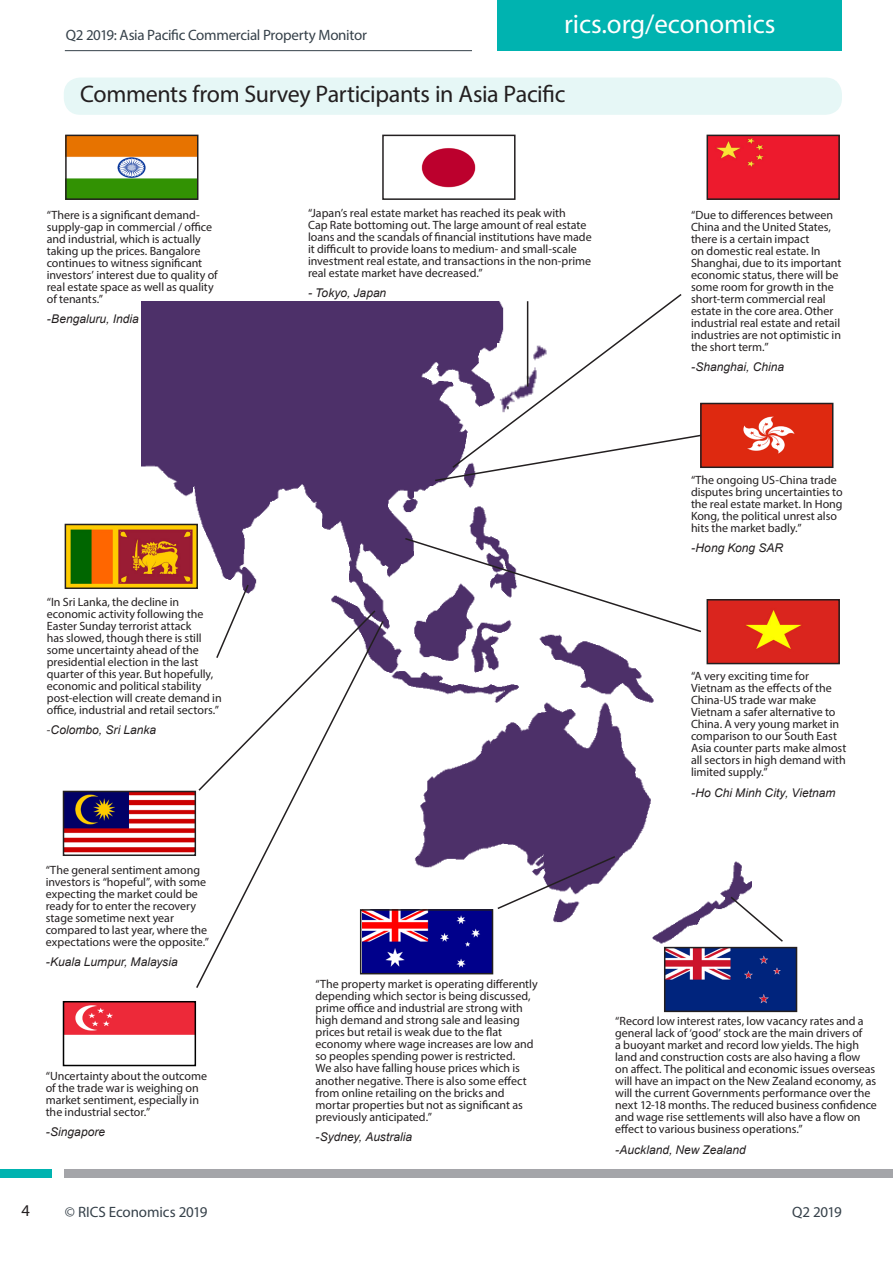
<style>
.page{position:relative;width:893px;height:1263px;background:#fff}
.page>*{position:absolute;margin:0;border:0;box-sizing:border-box;transform-origin:0 0}
.t1{font:27px "Myriad Pro";letter-spacing:-.005em;color:#fff}
.Main_Header{font:24px "Myriad Pro";letter-spacing:-.015em;color:#231f20}
.t2{font:16.5px "Myriad Pro";color:#231f20}
.t3{font:15px "Myriad Pro";letter-spacing:-.02em;color:#36414a}
.Long_Document_cover{font:12px/12px "Myriad Pro";letter-spacing:-.005em;color:#231f20}
.Long_Document_cover-2{font:italic 12px "Arial";color:#231f20}
.s1{font-family:"Myriad Pro";font-style:normal}
</style>
<div class="page">
<div style="left:497px;top:0;width:345px;height:51px;background:#00b3b0"></div>
<hr style="left:65px;top:50px;width:407px;height:1px;background:#36414a">
<div style="left:0;top:1169px;width:51px;height:9px;background:#00b3b0"></div>
<div style="left:64px;top:1169px;width:829px;height:9px;background:#a4a5a9"></div>
<div style="left:64px;top:78px;width:778px;height:37px;background:#e6f7f6;border-radius:16px"></div>
<img style="left:141px;top:301px;width:611px;height:661px">
<img style="left:385px;top:912px;width:105px;height:59px">
<div style="left:360px;top:909px;width:133px;height:65px;border:2px solid #231f20"></div>
<div style="left:709px;top:138px;width:128px;height:59px;background:#ed1a2d"></div>
<div style="left:706px;top:135px;width:134px;height:65px;border:2px solid #231f20"></div>
<img style="left:66px;top:1004px;width:127px;height:31px">
<div style="left:63px;top:1001px;width:133px;height:65px;border:2px solid #000"></div>
<img style="left:667px;top:950px;width:127px;height:59px">
<div style="left:664px;top:947px;width:133px;height:65px;border:2px solid #231f20"></div>
<img style="left:66px;top:794px;width:127px;height:59px">
<div style="left:63px;top:791px;width:133px;height:65px;border:2px solid #231f20"></div>
<img style="left:709px;top:602px;width:128px;height:59px">
<div style="left:706px;top:599px;width:134px;height:65px;border:2px solid #231f20"></div>
<img style="left:68px;top:138px;width:127px;height:59px">
<div style="left:65px;top:135px;width:133px;height:65px;border:2px solid #231f20"></div>
<img style="left:703px;top:406px;width:127px;height:59px">
<div style="left:700px;top:403px;width:133px;height:65px;border:2px solid #231f20"></div>
<img style="left:68px;top:527px;width:127px;height:59px">
<div style="left:65px;top:524px;width:133px;height:65px;border:2px solid #231f20"></div>
<img style="left:421px;top:148px;width:55px;height:40px">
<div style="left:382px;top:135px;width:134px;height:65px;border:2px solid #231f20"></div>
<svg style="left:496px;top:855px;width:121px;height:55px"></svg>
<svg style="left:729px;top:895px;width:54px;height:48px"></svg>
<svg style="left:403px;top:537px;width:300px;height:96px"></svg>
<svg style="left:433px;top:294px;width:270px;height:188px"></svg>
<hr style="left:527px;top:301px;width:1px;height:86px;background:#231f20">
<svg style="left:197px;top:583px;width:180px;height:36px"></svg>
<svg style="left:195px;top:619px;width:190px;height:369px"></svg>
<p class="t3" style="left:66px;top:25px;width:302px">Q2 2019: Asia Pacific Commercial Property Monitor</p>
<h1 class="t1" style="left:564px;top:7px;width:213px">rics.org/economics</h1>
<p class="Main_Header" style="left:80px;top:79px;width:487px">Comments from Survey Participants in Asia Pacific</p>
<p class="Long_Document_cover" style="left:47px;top:209px;width:172px">“There is a significant demand&shy;supply-gap in commercial / office and industrial, which is actually taking up the prices. Bangalore continues to witness significant investors’ interest due to quality of real estate space as well as quality of tenants.”</p>
<p class="Long_Document_cover-2" style="left:47px;top:311px;width:94px">-Bengaluru, India</p>
<p class="Long_Document_cover" style="left:308px;top:207px;width:285px">“Japan’s real estate market has reached its peak with<br>Cap Rate bottoming out. The large amount of real estate loans and the scandals of financial institutions have made it difficult to provide loans to medium- and small-scale investment real estate, and transactions in the non-prime real estate market have decreased.”</p>
<p class="Long_Document_cover-2" style="left:308px;top:285px;width:80px">- Tokyo, Japan</p>
<p class="Long_Document_cover" style="left:691px;top:209px;width:152px">“Due to differences between<br>China and the United States, there is a certain impact<br>on domestic real estate. In<br>Shanghai, due to its important economic status, there will be some room for growth in the short-term commercial real estate in the core area. Other industrial real estate and retail industries are not optimistic in the short term.”</p>
<p class="Long_Document_cover-2" style="left:691px;top:359px;width:95px">-Shanghai, China</p>
<p class="Long_Document_cover" style="left:47px;top:595px;width:176px">“In Sri Lanka, the decline in economic activity following the Easter Sunday terrorist attack<br>has slowed, though there is still some uncertainty ahead of the presidential election in the last quarter of this year. But hopefully, economic and political stability post-election will create demand in office, industrial and retail sectors.”</p>
<p class="Long_Document_cover-2" style="left:47px;top:722px;width:111px"><span class="s1">-</span>Colombo, Sri Lanka</p>
<p class="Long_Document_cover" style="left:691px;top:474px;width:153px">“The ongoing US-China trade disputes bring uncertainties to the real estate market. In Hong<br>Kong, the political unrest also hits the market badly.”</p>
<p class="Long_Document_cover-2" style="left:691px;top:540px;width:94px">-Hong Kong SAR</p>
<p class="Long_Document_cover" style="left:691px;top:670px;width:157px">“A very exciting time for<br>Vietnam as the effects of the<br>China-US trade war make<br>Vietnam a safer alternative to<br>China. A very young market in comparison to our South East<br>Asia counter parts make almost all sectors in high demand with limited supply.”</p>
<p class="Long_Document_cover-2" style="left:691px;top:785px;width:146px">-Ho Chi Minh City, Vietnam</p>
<p class="Long_Document_cover" style="left:46px;top:864px;width:165px">“The general sentiment among investors is “hopeful”, with some expecting the market could be ready for to enter the recovery stage sometime next year compared to last year, where the expectations were the opposite.”</p>
<p class="Long_Document_cover-2" style="left:46px;top:954px;width:134px">-Kuala Lumpur, Malaysia</p>
<p class="Long_Document_cover" style="left:46px;top:1069px;width:163px">“Uncertainty about the outcome of the trade war is weighing on market sentiment, especially in the industrial sector.”</p>
<p class="Long_Document_cover-2" style="left:46px;top:1124px;width:61px">-Singapore</p>
<p class="Long_Document_cover" style="left:315px;top:978px;width:224px">“The property market is operating differently depending which sector is being discussed, prime office and industrial are strong with high demand and strong sale and leasing prices but retail is weak due to the flat economy where wage increases are low and so peoples spending power is restricted.<br>We also have falling house prices which is another negative. There is also some effect from online retailing on the bricks and mortar properties but not as significant as previously anticipated.”</p>
<p class="Long_Document_cover-2" style="left:315px;top:1129px;width:98px">-Sydney, Australia</p>
<p class="Long_Document_cover" style="left:615px;top:1015px;width:263px">“Record low interest rates, low vacancy rates and a general lack of ‘good’ stock are the main drivers of<br>a buoyant market and record low yields. The high land and construction costs are also having a flow<br>on affect. The political and economic issues overseas will have an impact on the New Zealand economy, as will the current Governments performance over the next 12-18 months. The reduced business confidence and wage rise settlements will also have a flow on effect to various business operations.”</p>
<p class="Long_Document_cover-2" style="left:615px;top:1141px;width:132px">-Auckland, New Zealand</p>
<h3 class="t2" style="left:21px;top:1200px;width:10px">4</h3>
<p class="t3" style="left:65px;top:1202px;width:144px">© RICS Economics 2019</p>
<p class="t3" style="left:792px;top:1202px;width:51px">Q2 2019</p>
</div>
